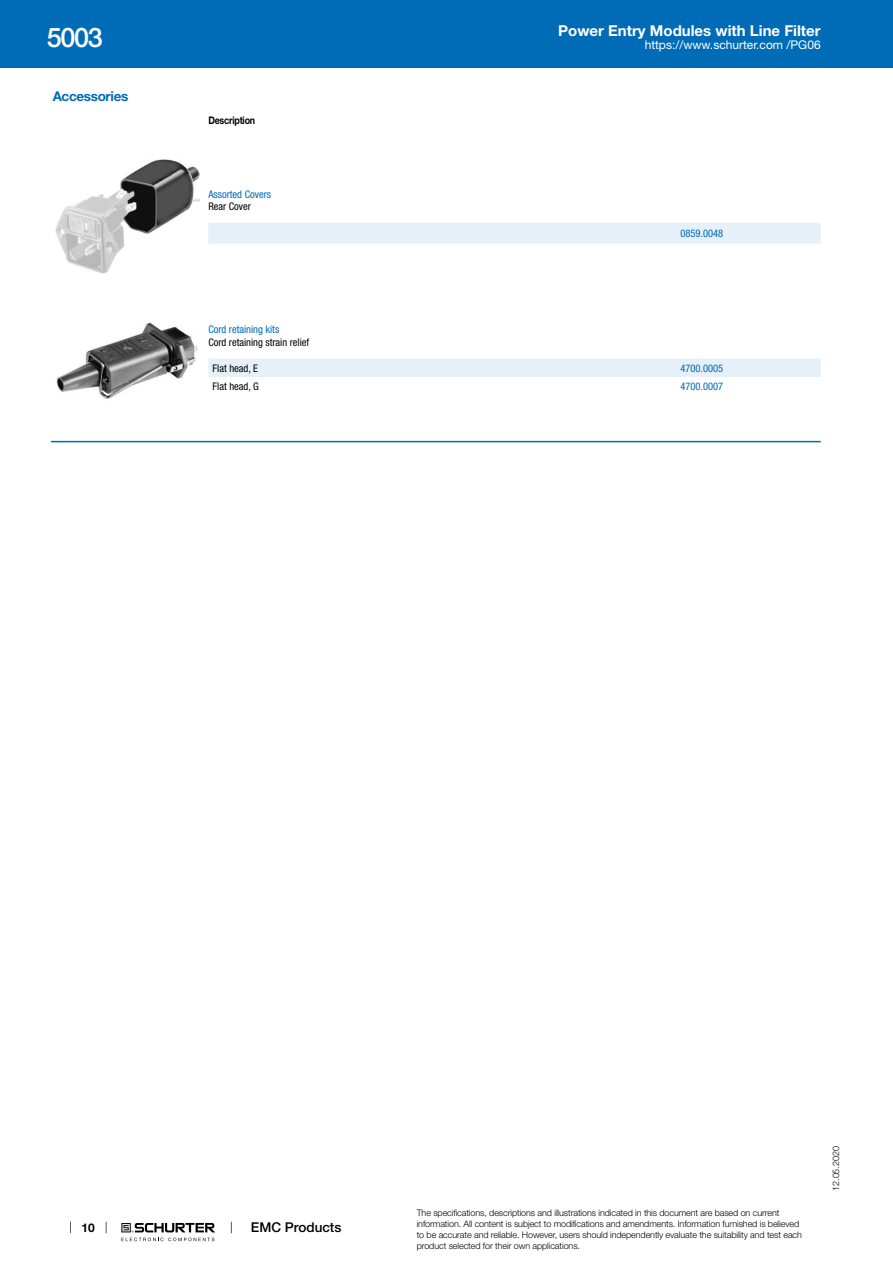
<style>
.page{position:relative;width:893px;height:1263px;background:#fff}
.page>*{position:absolute;margin:0;border:0;box-sizing:border-box;transform-origin:0 0}
.t1{font:500 27px "Helvetica Neue LT";color:#fff}
.t2{font:700 15px "Helvetica Neue LT";color:#fff}
.t3{font:500 13.5px "Helvetica Neue LT";color:#000}
.t4{font:700 13.5px "Helvetica Neue LT";letter-spacing:-.025em;color:#006bb6}
.t5{font:12px "Helvetica Neue LT";color:#fff}
.t6{font:700 12px "Helvetica Neue LT";color:#000}
.t7{font:condensed 10.5px "Helvetica Neue LT";color:#006bb6}
.t8{font:condensed 10.5px "Helvetica Neue LT";color:#000}
.t9{font:700 10.5px "Helvetica Neue LT";letter-spacing:-.025em;color:#000;scale:.85 1}
.t10{font:300 9px/10.8px "Helvetica Neue LT";letter-spacing:-.01em;color:#000}
</style>
<div class="page">
<svg style="left:70px;top:1221px;width:1px;height:12px"></svg>
<svg style="left:121px;top:1223px;width:94px;height:18px"></svg>
<div style="left:0;top:0;width:893px;height:68px;background:#006bb6"></div>
<img style="left:55px;top:160px;width:145px;height:113px">
<div style="left:208px;top:223px;width:613px;height:21px;background:#e6f0f8"></div>
<img style="left:56px;top:322px;width:142px;height:77px">
<div style="left:208px;top:359px;width:613px;height:18px;background:#e6f0f8"></div>
<hr style="left:51px;top:441px;width:770px;height:1px;background:#006bb6">
<h1 class="t1" style="left:47px;top:21px;width:57px">5003</h1>
<h3 class="t4" style="left:53px;top:88px;width:77px">Accessories</h3>
<h2 class="t2" style="left:558px;top:21px;width:264px">Power Entry Modules with Line Filter</h2>
<p class="t9" style="left:208px;top:114px;width:57px">Description</p>
<p class="t7" style="left:208px;top:188px;width:64px">Assorted Covers</p>
<p class="t8" style="left:208px;top:200px;width:44px">Rear Cover</p>
<h3 class="t5" style="left:645px;top:38px;width:178px">https://www.schurter.com /PG06</h3>
<p class="t7" style="left:680px;top:228px;width:44px">0859.0048</p>
<p class="t7" style="left:208px;top:324px;width:72px">Cord retaining kits</p>
<p class="t8" style="left:208px;top:336px;width:102px">Cord retaining strain relief</p>
<p class="t8" style="left:213px;top:362px;width:47px">Flat head, E</p>
<p class="t7" style="left:680px;top:362px;width:44px">4700.0005</p>
<p class="t8" style="left:213px;top:381px;width:48px">Flat head, G</p>
<p class="t7" style="left:680px;top:381px;width:44px">4700.0007</p>
<h3 class="t6" style="left:82px;top:1220px;width:15px">10</h3>
<h3 class="t3" style="left:251px;top:1219px;width:92px">EMC Products</h3>
<p class="t10" style="left:417px;top:1207px;width:387px">The specifications, descriptions and illustrations indicated in this document are based on current information. All content is subject to modifications and amendments. Information furnished is believed to be accurate and reliable. However, users should independently evaluate the suitability and test each product selected for their own applications.</p>
<p class="t10" style="left:830px;top:1191px;width:46px;rotate:-90deg">12.05.2020</p>
</div>
